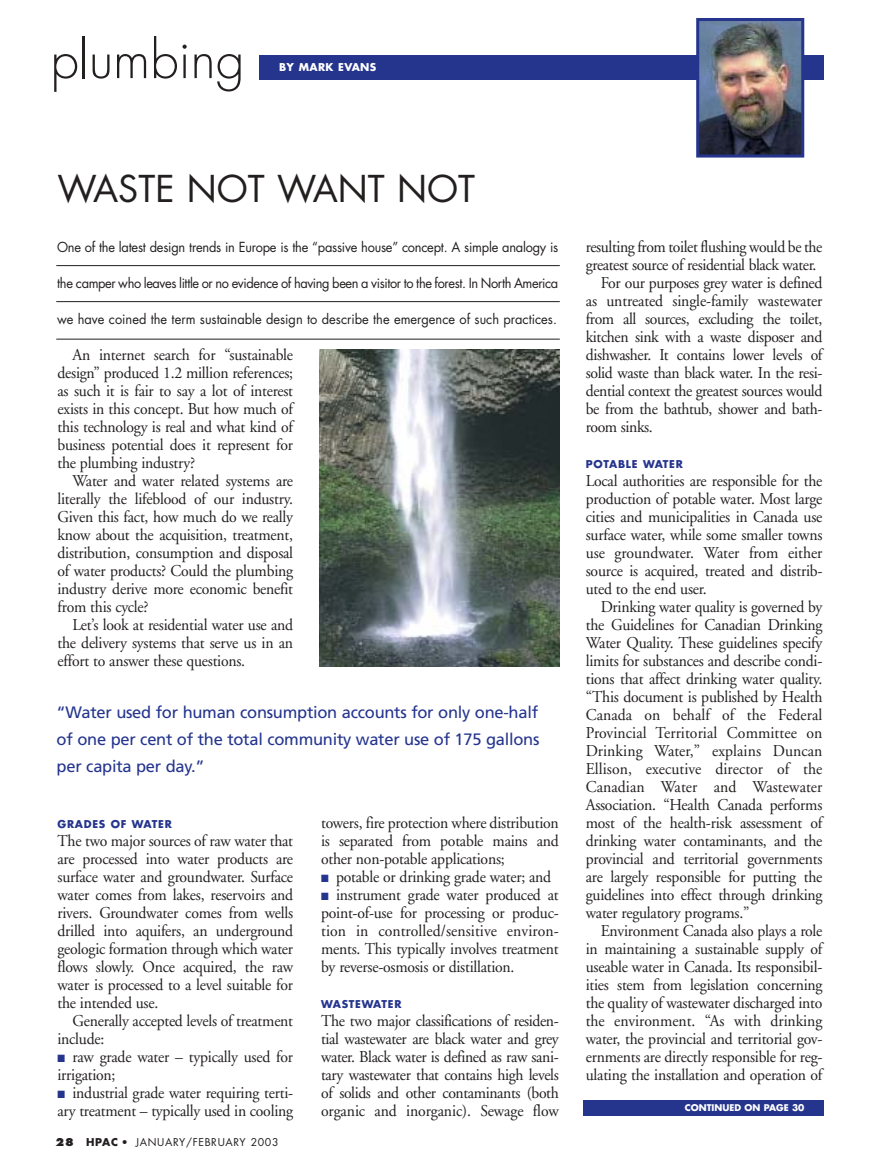
<style>
.page{position:relative;width:878px;height:1175px;background:#fff}
.page>*{position:absolute;margin:0;border:0;box-sizing:border-box;transform-origin:0 0}
.t1{font:300 51px "Futura";color:#231f1f}
.t2{font:36px "Futura";color:#231f1f}
.t3{font:16.5px/18px "Adobe Garamond";letter-spacing:-.015em;color:#231f1f;text-align:justify;scale:.95 1}
.t4{font:16.5px/27px "Frutiger";letter-spacing:-.015em;color:#25358e;text-align:justify}
.t5{font:13.5px "Futura";letter-spacing:-.02em;color:#231f1f;scale:.95 1}
.t6{font:13.5px "Futura";color:#231f1f;scale:.95 1}
.t7{font:700 10.5px "Futura";letter-spacing:.07em;color:#25358e}
.t8{font:10.5px "Futura";letter-spacing:.06em;color:#231f1f}
.t9{font:700 10.5px "Futura";letter-spacing:.035em;color:#fff}
.t10{font:700 9px "Futura";color:#fff}
.s1{color:#25358e}
.s2{font-weight:800}
.s3{font-weight:700}
</style>
<div class="page">
<div style="left:260px;top:56px;width:564px;height:24px;background:#25358e"></div>
<hr style="left:56px;top:339px;width:504px;height:1px;background:#231f1f">
<hr style="left:56px;top:265px;width:504px;height:1px;background:#231f1f">
<hr style="left:56px;top:301px;width:504px;height:1px;background:#231f1f">
<img style="left:700px;top:22px;width:100px;height:132px">
<div style="left:696px;top:18px;width:108px;height:140px;border:3px solid #25358e"></div>
<img style="left:320px;top:350px;width:240px;height:316px">
<div style="left:583px;top:1100px;width:241px;height:16px;background:#25358e"></div>
<h1 class="t1" style="left:50px;top:36px;width:196px">plumbing</h1>
<p class="t9" style="left:279px;top:62px;width:99px">BY MARK EVANS</p>
<h2 class="t2" style="left:57px;top:172px;width:419px">WASTE NOT WANT NOT</h2>
<p class="t5" style="left:57px;top:241px;width:529px">One of the latest design trends in Europe is the “passive house” concept. A simple analogy is</p>
<p class="t5" style="left:57px;top:277px;width:529px">the camper who leaves little or no evidence of having been a visitor to the forest. In North America</p>
<p class="t6" style="left:57px;top:313px;width:527px">we have coined the term sustainable design to describe the emergence of such practices.</p>
<p class="t3" style="left:57px;top:347px;width:249px;text-indent:15px">An internet search for “sustainable design” produced 1.2 million references; as such it is fair to say a lot of interest exists in this concept. But how much of this technology is real and what kind of business potential does it represent for the plumbing industry?</p>
<p class="t3" style="left:57px;top:473px;width:249px;text-indent:15px">Water and water related systems are literally the lifeblood of our industry.<br>Given this fact, how much do we really know about the acquisition, treatment, distribution, consumption and disposal of water products? Could the plumbing industry derive more economic benefit from this cycle?</p>
<p class="t3" style="left:57px;top:617px;width:249px;text-indent:15px">Let’s look at residential water use and the delivery systems that serve us in an effort to answer these questions.</p>
<p class="t4" style="left:57px;top:700px;width:484px">“Water used for human consumption accounts for only one-half of one per cent of the total community water use of 175 gallons per capita per day.”</p>
<p class="t7" style="left:57px;top:819px;width:116px">GRADES OF WATER</p>
<p class="t3" style="left:57px;top:833px;width:249px">The two major sources of raw water that are processed into water products are surface water and groundwater. Surface water comes from lakes, reservoirs and rivers. Groundwater comes from wells drilled into aquifers, an underground geologic formation through which water flows slowly. Once acquired, the raw water is processed to a level suitable for the intended use.</p>
<p class="t3" style="left:57px;top:1013px;width:249px;text-indent:15px">Generally accepted levels of treatment include:</p>
<p class="t3" style="left:57px;top:1049px;width:249px"><span class="s1">■</span> raw grade water – typically used for irrigation;</p>
<p class="t3" style="left:57px;top:1085px;width:249px"><span class="s1">■</span> industrial grade water requiring terti&shy;ary treatment – typically used in cooling</p>
<p class="t8" style="left:56px;top:1137px;width:224px"><span class="s2">28</span> <span class="s3">HPAC •</span> JANUARY/FEBRUARY 2003</p>
<p class="t3" style="left:321px;top:815px;width:251px">towers, fire protection where distribution is separated from potable mains and other non-potable applications;</p>
<p class="t3" style="left:321px;top:869px;width:244px"><span class="s1">■</span> potable or drinking grade water; and</p>
<p class="t3" style="left:321px;top:887px;width:252px"><span class="s1">■</span> instrument grade water produced at point-of-use for processing or produc&shy;tion in controlled/sensitive environ&shy;ments. This typically involves treatment by reverse-osmosis or distillation.</p>
<p class="t7" style="left:321px;top:999px;width:82px">WASTEWATER</p>
<p class="t3" style="left:321px;top:1013px;width:251px">The two major classifications of residen&shy;tial wastewater are black water and grey water. Black water is defined as raw sani&shy;tary wastewater that contains high levels of solids and other contaminants (both organic and inorganic). Sewage flow</p>
<p class="t3" style="left:585px;top:239px;width:250px">resulting from toilet flushing would be the</p>
<p class="t3" style="left:585px;top:257px;width:244px">greatest source of residential black water.</p>
<p class="t3" style="left:600px;top:275px;width:235px">For our purposes grey water is defined</p>
<p class="t3" style="left:585px;top:293px;width:250px">as untreated single-family wastewater</p>
<p class="t3" style="left:585px;top:311px;width:250px">from all sources, excluding the toilet,</p>
<p class="t3" style="left:585px;top:329px;width:250px">kitchen sink with a waste disposer and</p>
<p class="t3" style="left:585px;top:347px;width:250px">dishwasher. It contains lower levels of</p>
<p class="t3" style="left:585px;top:365px;width:250px">solid waste than black water. In the resi-</p>
<p class="t3" style="left:585px;top:383px;width:250px">dential context the greatest sources would</p>
<p class="t3" style="left:585px;top:401px;width:250px">be from the bathtub, shower and bath-</p>
<p class="t3" style="left:585px;top:419px;width:72px">room sinks.</p>
<p class="t7" style="left:585px;top:459px;width:99px">POTABLE WATER</p>
<p class="t3" style="left:585px;top:473px;width:250px">Local authorities are responsible for the production of potable water. Most large cities and municipalities in Canada use surface water, while some smaller towns use groundwater. Water from either source is acquired, treated and distrib&shy;uted to the end user.</p>
<p class="t3" style="left:585px;top:599px;width:250px;text-indent:15px">Drinking water quality is governed by the Guidelines for Canadian Drinking Water Quality. These guidelines specify limits for substances and describe condi&shy;tions that affect drinking water quality. “This document is published by Health Canada on behalf of the Federal Provincial Territorial Committee on Drinking Water,” explains Duncan Ellison, executive director of the Canadian Water and Wastewater Association. “Health Canada performs most of the health-risk assessment of drinking water contaminants, and the provincial and territorial governments are largely responsible for putting the guidelines into effect through drinking water regulatory programs.”</p>
<p class="t3" style="left:585px;top:923px;width:250px;text-indent:15px">Environment Canada also plays a role in maintaining a sustainable supply of useable water in Canada. Its responsibil&shy;ities stem from legislation concerning the quality of wastewater discharged into the environment. “As with drinking water, the provincial and territorial gov&shy;ernments are directly responsible for reg&shy;ulating the installation and operation of</p>
<p class="t10" style="left:685px;top:1103px;width:121px">CONTINUED ON PAGE 30</p>
</div>
